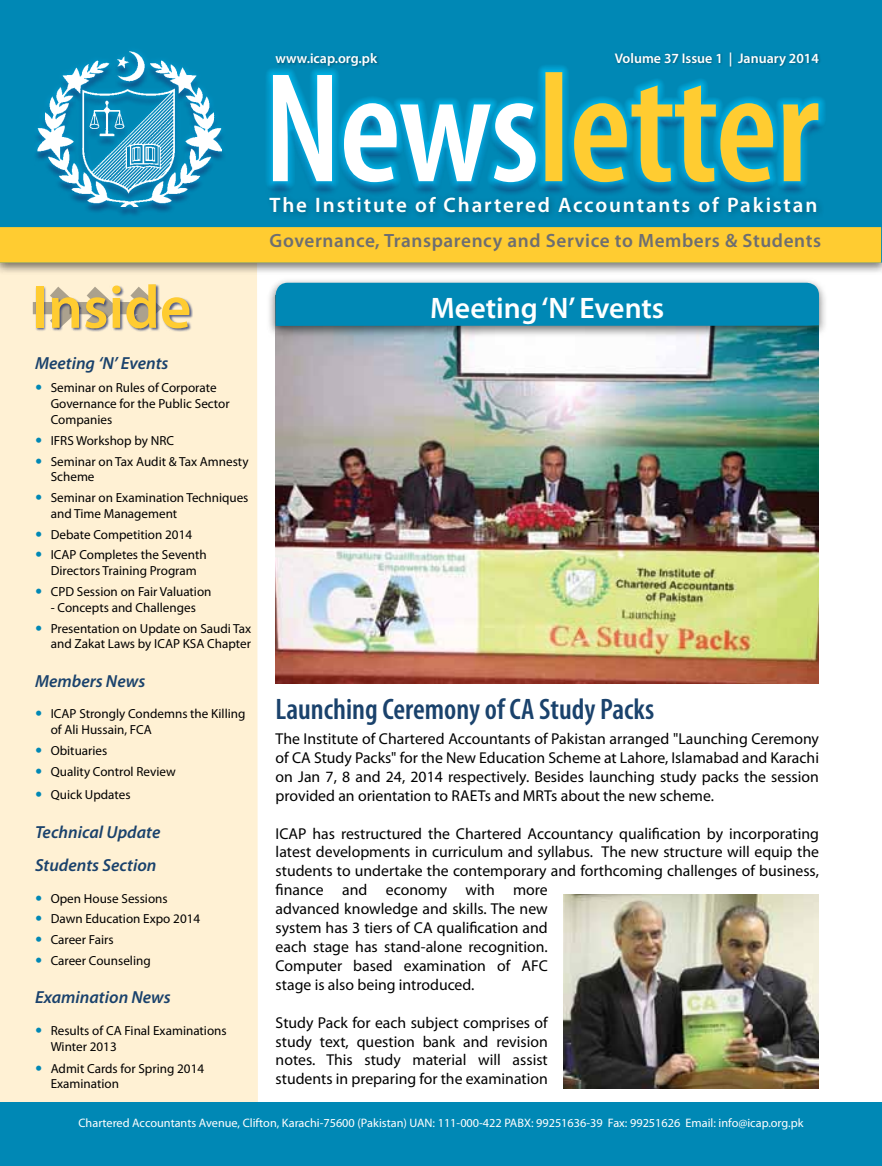
<style>
.page{position:relative;width:882px;height:1166px;background:#fff}
.page>*{position:absolute;margin:0;border:0;box-sizing:border-box;transform-origin:0 0}
.t1{font:600 61.25px "Myriad Pro";color:#ffcc31}
.t2{font:600 condensed 29.75px "Myriad Pro";color:#1a426c}
.t3{font:600 29.75px "Myriad Pro";color:#fff}
.t4{font:600 21px "Myriad Pro";letter-spacing:.09em;color:#fff}
.t5{font:600 19.25px "Myriad Pro";letter-spacing:.03em;color:#6d6e71}
.t6{font:italic 600 17.5px/33.2px "Myriad Pro";color:#1a426c}
.t7{font:15.75px/18.9px "Myriad Pro";color:#000;text-align:justify}
.t8{font:600 14px "Myriad Pro";color:#fff}
.t9{font:13.12px/20.8px "Myriad Pro";color:#000}
.t10{font:12.25px "Myriad Pro";color:#fff}
</style>
<div class="page">
<img style="left:276px;top:338px;width:543px;height:346px">
<div style="left:266px;top:277px;width:562px;height:61px;background:#000;opacity:.55"></div>
<div style="left:276px;top:283px;width:543px;height:43px;background:#0088b5"></div>
<div style="left:0;top:275px;width:258px;height:827px;background:#fff1d4"></div>
<div style="left:0;top:0;width:882px;height:275px;background:#000;opacity:.55"></div>
<div style="left:0;top:0;width:882px;height:262px;background:#0088b5"></div>
<div style="left:0;top:227px;width:881px;height:35px;background:#ffcc31"></div>
<div style="left:33px;top:302px;width:39px;height:12px;background:#a69d8c"></div>
<div style="left:36px;top:284px;width:157px;height:48px;background:#1d2f6e;opacity:.75"></div>
<div style="left:0;top:1102px;width:882px;height:64px;background:#0088b5"></div>
<div style="left:275px;top:52px;width:106px;height:16px;background:#000;opacity:.33"></div>
<div style="left:265px;top:192px;width:560px;height:29px;background:#000;opacity:.33"></div>
<div style="left:613px;top:51px;width:209px;height:18px;background:#000;opacity:.33"></div>
<div style="left:538px;top:73px;width:288px;height:124px;background:#172a63;opacity:.75"></div>
<div style="left:537px;top:64px;width:289px;height:126px;background:#00bdf2;opacity:.75"></div>
<svg style="left:545px;top:72px;width:273px;height:110px;background:#6ba983"></svg>
<div style="left:266px;top:76px;width:277px;height:121px;background:#172a63;opacity:.75"></div>
<div style="left:265px;top:67px;width:278px;height:123px;background:#00bdf2;opacity:.75"></div>
<svg style="left:273px;top:75px;width:263px;height:107px"></svg>
<div style="left:32px;top:53px;width:194px;height:165px;background:#0088b5"></div>
<svg style="left:31px;top:45px;width:197px;height:169px"></svg>
<img style="left:37px;top:52px;width:185px;height:155px">
<img style="left:564px;top:894px;width:255px;height:194px">
<svg style="left:36px;top:385px;width:5px;height:5px"></svg>
<svg style="left:36px;top:437px;width:5px;height:5px"></svg>
<svg style="left:36px;top:458px;width:5px;height:5px"></svg>
<svg style="left:36px;top:495px;width:5px;height:5px"></svg>
<svg style="left:36px;top:531px;width:5px;height:5px"></svg>
<svg style="left:36px;top:552px;width:5px;height:5px"></svg>
<svg style="left:36px;top:588px;width:5px;height:6px"></svg>
<svg style="left:36px;top:625px;width:5px;height:5px"></svg>
<svg style="left:36px;top:710px;width:5px;height:6px"></svg>
<svg style="left:36px;top:747px;width:5px;height:5px"></svg>
<svg style="left:36px;top:768px;width:5px;height:5px"></svg>
<svg style="left:36px;top:792px;width:5px;height:5px"></svg>
<svg style="left:36px;top:895px;width:5px;height:5px"></svg>
<svg style="left:36px;top:916px;width:5px;height:5px"></svg>
<svg style="left:36px;top:936px;width:5px;height:6px"></svg>
<svg style="left:36px;top:957px;width:5px;height:5px"></svg>
<svg style="left:36px;top:1027px;width:5px;height:5px"></svg>
<svg style="left:36px;top:1065px;width:5px;height:5px"></svg>
<p class="t8" style="left:275px;top:49px;width:103px">www.icap.org.pk</p>
<p class="t8" style="left:615px;top:49px;width:206px">Volume 37 Issue 1 | January 2014</p>
<h3 class="t4" style="left:270px;top:192px;width:549px">The Institute of Chartered Accountants of Pakistan</h3>
<h1 class="t1" style="left:32px;top:268px;width:161px">Inside</h1>
<p class="t6" style="left:35px;top:346px;width:135px">Meeting ‘N’ Events</p>
<p class="t9" style="left:51px;top:380px;width:180px;line-height:15.8px">Seminar on Rules of Corporate<br>Governance for the Public Sector<br>Companies</p>
<p class="t9" style="left:51px;top:430px;width:199px">IFRS Workshop by NRC<br>Seminar on Tax Audit &amp; Tax Amnesty</p>
<p class="t9" style="left:51px;top:466px;width:199px">Scheme<br>Seminar on Examination Techniques</p>
<p class="t9" style="left:51px;top:503px;width:157px">and Time Management<br>Debate Competition 2014<br>ICAP Completes the Seventh</p>
<p class="t9" style="left:51px;top:560px;width:162px">Directors Training Program<br>CPD Session on Fair Valuation</p>
<p class="t9" style="left:51px;top:597px;width:202px">- Concepts and Challenges<br>Presentation on Update on Saudi Tax</p>
<p class="t9" style="left:51px;top:633px;width:202px">and Zakat Laws by ICAP KSA Chapter</p>
<p class="t6" style="left:35px;top:663px;width:112px">Members News</p>
<p class="t9" style="left:51px;top:705px;width:196px;line-height:15.8px">ICAP Strongly Condemns the Killing of Ali Hussain, FCA</p>
<p class="t9" style="left:51px;top:739px;width:127px">Obituaries<br>Quality Control Review</p>
<p class="t9" style="left:51px;top:784px;width:81px">Quick Updates</p>
<p class="t6" style="left:35px;top:814px;width:127px">Technical Update<br>Students Section</p>
<p class="t9" style="left:51px;top:887px;width:151px">Open House Sessions<br>Dawn Education Expo 2014<br>Career Fairs<br>Career Counseling</p>
<p class="t6" style="left:35px;top:980px;width:137px">Examination News</p>
<p class="t9" style="left:51px;top:1022px;width:177px;line-height:15.8px">Results of CA Final Examinations<br>Winter 2013</p>
<p class="t9" style="left:51px;top:1060px;width:155px;line-height:15.8px">Admit Cards for Spring 2014<br>Examination</p>
<p class="t5" style="left:270px;top:228px;width:553px">Governance, Transparency and Service to Members &amp; Students</p>
<h2 class="t3" style="left:430px;top:288px;width:236px">Meeting ‘N’ Events</h2>
<h2 class="t2" style="left:276px;top:692px;width:380px">Launching Ceremony of CA Study Packs</h2>
<p class="t7" style="left:276px;top:729px;width:545px">The Institute of Chartered Accountants of Pakistan arranged "Launching Ceremony of CA Study Packs" for the New Education Scheme at Lahore, Islamabad and Karachi on Jan 7, 8 and 24, 2014 respectively. Besides launching study packs the session provided an orientation to RAETs and MRTs about the new scheme.</p>
<p class="t7" style="left:276px;top:823px;width:545px;text-align:left">ICAP has restructured the Chartered Accountancy qualification by incorporating latest developments in curriculum and syllabus. The new structure will equip the students to undertake the contemporary and forthcoming challenges of business, finance and economy with more<br>advanced knowledge and skills. The new<br>system has 3 tiers of CA qualification and<br>each stage has stand-alone recognition.<br>Computer based examination of AFC<br>stage is also being introduced.</p>
<p class="t7" style="left:276px;top:1012px;width:274px">Study Pack for each subject comprises of study text, question bank and revision notes. This study material will assist students in preparing for the examination</p>
<p class="t10" style="left:79px;top:1115px;width:726px">Chartered Accountants Avenue, Clifton, Karachi-75600 (Pakistan) UAN: 111-000-422 PABX: 99251636-39 Fax: 99251626 Email: info@icap.org.pk</p>
</div>
